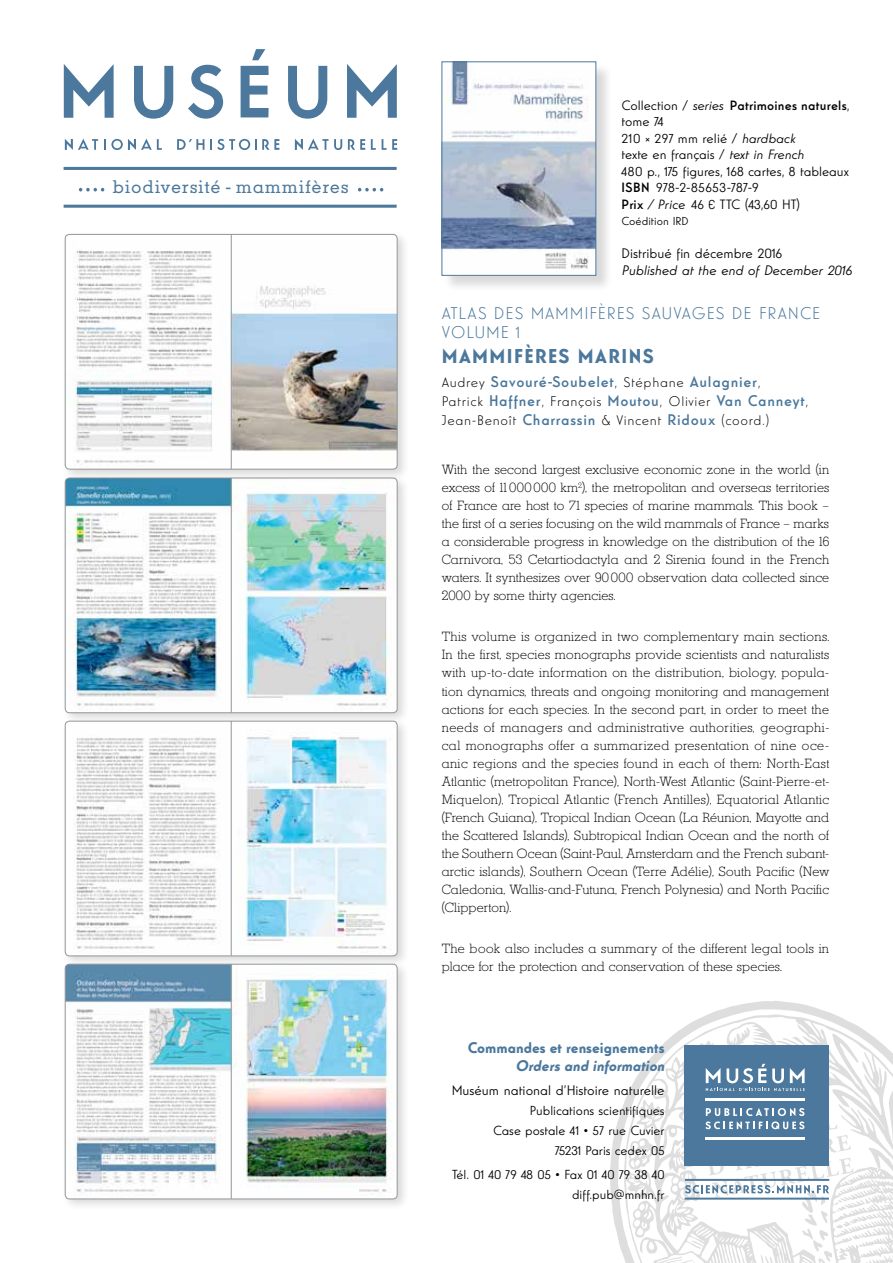
<style>
.page{position:relative;width:893px;height:1263px;background:#fff}
.page>*{position:absolute;margin:0;border:0;box-sizing:border-box;transform-origin:0 0}
.t1{font:700 19.5px "Guildford Pro";letter-spacing:.075em;color:#4b789c}
.t2{font:17.4px "Karnak Pro";letter-spacing:.07em;color:#4b789c}
.t3{font:300 16.5px/19.5px "Guildford Pro";letter-spacing:.05em;color:#4b789c}
.t4{font:500 15px "Guildford Pro";letter-spacing:.05em;color:#4b789c}
.t5{font:700 15px "Guildford Pro";color:#4b789c}
.t6{font:italic 700 15px "Guildford Pro";color:#4b789c}
.t7{font:300 13.5px/19.2px "Guildford Pro";letter-spacing:.05em;color:#000}
.t8{font:13.5px "Guildford Pro";color:#000}
.t9{font:italic 13.5px "Guildford Pro";color:#000}
.t10{font:13.2px/16.5px "Guildford Pro";color:#000}
.t11{font:300 12.75px/18px "Karnak Pro";letter-spacing:.01em;color:#000;text-align:justify}
.t12{font:12.75px/20px "Guildford Pro";color:#000;text-align:right}
.t13{font:11.25px "Guildford Pro";color:#000}
.s1{font-style:italic}
.s2{font-weight:500}
.s3{font-weight:300;font-size:13.5px;color:#000}
.s4{font-weight:500;font-size:15px;color:#4b789c}
.s5{font-weight:700}
</style>
<div class="page">
<svg style="left:610px;top:1001px;width:283px;height:256px"></svg>
<svg style="left:624px;top:1072px;width:269px;height:191px"></svg>
<div style="left:443px;top:62px;width:170px;height:230px;background:#000;opacity:.15"></div>
<svg style="left:441px;top:61px;width:155px;height:215px"></svg>
<svg style="left:64px;top:64px;width:50px;height:54px"></svg>
<svg style="left:134px;top:66px;width:39px;height:53px"></svg>
<svg style="left:188px;top:65px;width:35px;height:54px"></svg>
<svg style="left:288px;top:66px;width:39px;height:53px"></svg>
<svg style="left:347px;top:64px;width:50px;height:54px"></svg>
<svg style="left:241px;top:66px;width:28px;height:51px"></svg>
<svg style="left:252px;top:49px;width:13px;height:11px"></svg>
<svg style="left:65px;top:139px;width:33px;height:11px"></svg>
<svg style="left:104px;top:139px;width:58px;height:11px"></svg>
<svg style="left:210px;top:139px;width:46px;height:11px"></svg>
<svg style="left:262px;top:139px;width:17px;height:11px"></svg>
<svg style="left:295px;top:139px;width:33px;height:11px"></svg>
<svg style="left:334px;top:139px;width:8px;height:11px"></svg>
<svg style="left:348px;top:139px;width:17px;height:11px"></svg>
<svg style="left:371px;top:139px;width:5px;height:11px"></svg>
<svg style="left:382px;top:139px;width:15px;height:11px"></svg>
<svg style="left:177px;top:139px;width:27px;height:11px"></svg>
<hr style="left:64px;top:167px;width:333px;height:3px;background:#4b789c">
<hr style="left:64px;top:205px;width:333px;height:3px;background:#4b789c">
<svg style="left:79px;top:188px;width:25px;height:3px"></svg>
<svg style="left:358px;top:188px;width:25px;height:3px"></svg>
<div style="left:61px;top:474px;width:349px;height:251px;background:#000;opacity:.15"></div>
<img style="left:65px;top:482px;width:332px;height:231px">
<div style="left:65px;top:478px;width:332px;height:235px;border:1px solid #939598;border-radius:4px"></div>
<hr style="left:231px;top:478px;width:1px;height:234px;background:#939598">
<svg style="left:685px;top:1022px;width:186px;height:241px"></svg>
<hr style="left:685px;top:1197px;width:144px;height:2px;background:#4b789c">
<hr style="left:685px;top:1179px;width:144px;height:2px;background:#4b789c">
<div style="left:61px;top:717px;width:349px;height:251px;background:#000;opacity:.15"></div>
<img style="left:65px;top:721px;width:332px;height:235px">
<div style="left:65px;top:721px;width:332px;height:235px;border:1px solid #939598;border-radius:4px"></div>
<hr style="left:231px;top:721px;width:1px;height:235px;background:#939598">
<div style="left:61px;top:960px;width:349px;height:251px;background:#000;opacity:.15"></div>
<img style="left:65px;top:964px;width:332px;height:235px">
<div style="left:65px;top:964px;width:332px;height:235px;border:1px solid #939598;border-radius:4px"></div>
<hr style="left:231px;top:964px;width:1px;height:235px;background:#939598">
<div style="left:61px;top:230px;width:349px;height:252px;background:#000;opacity:.15"></div>
<img style="left:65px;top:234px;width:332px;height:235px">
<div style="left:65px;top:234px;width:332px;height:235px;border:1px solid #939598;border-radius:4px"></div>
<hr style="left:231px;top:234px;width:1px;height:235px;background:#939598">
<h2 class="t2" style="left:113px;top:175px;width:237px">biodiversité - mammifères</h2>
<p class="t10" style="left:622px;top:97px;width:230px">Collection / <span class="s1">series</span> <span class="s2">Patrimoines naturels</span>, tome 74<br>210 × 297 mm relié / <span class="s1">hardback<br></span>texte en français / <span class="s1">text in French<br></span>480 p., 175 figures, 168 cartes, 8 tableaux<br><span class="s2">ISBN</span> 978-2-85653-787-9<br><span class="s2">Prix</span> <span class="s1">/ Price</span> 46 € TTC (43,60 HT)</p>
<p class="t13" style="left:622px;top:214px;width:69px">Coédition IRD</p>
<p class="t8" style="left:622px;top:245px;width:162px">Distribué fin décembre 2016</p>
<p class="t9" style="left:622px;top:261px;width:232px">Published at the end of December 2016</p>
<p class="t3" style="left:442px;top:303px;width:380px">Atlas des mammifères sauvages de France volume 1</p>
<h1 class="t1" style="left:442px;top:343px;width:213px">Mamm ifères marins</h1>
<p class="t4" style="left:442px;top:371px;width:320px"><span class="s3">Audrey</span> Savouré-Soubelet<span class="s3">, Stéphane</span> Aulagnier<span class="s3">,</span></p>
<p class="t7" style="left:442px;top:392px;width:368px">Patrick <span class="s4">Haffner</span>, François <span class="s4">Moutou</span>, Olivier <span class="s4">Van Canneyt</span>,<br>Jean‑Benoît <span class="s4">Charrassin</span> &amp; Vincent <span class="s4">Ridoux</span> (coord.)</p>
<p class="t11" style="left:442px;top:461px;width:389px">With the second largest exclusive economic zone in the world (in excess of 11 000 000 km<sup>2</sup>), the metropolitan and overseas territories of France are host to 71 species of marine mammals. This book – the first of a series focusing on the wild mammals of France – marks a considerable progress in knowledge on the distribution of the 16<br>Carnivora, 53 Cetartiodactyla and 2 Sirenia found in the French waters. It synthesizes over 90 000 observation data collected since 2000 by some thirty agencies.</p>
<p class="t11" style="left:442px;top:628px;width:389px">This volume is organized in two complementary main sections.<br>In the first, species monographs provide scientists and naturalists with up-to-date information on the distribution, biology, popula&shy;tion dynamics, threats and ongoing monitoring and management actions for each species. In the second part, in order to meet the needs of managers and administrative authorities, geographi&shy;cal monographs offer a summarized presentation of nine oce&shy;anic regions and the species found in each of them: North-East Atlantic (metropolitan France), North-West Atlantic (Saint-Pierre-et-Miquelon), Tropical Atlantic (French Antilles), Equatorial Atlantic (French Guiana), Tropical Indian Ocean (La Réunion, Mayotte and the Scattered Islands), Subtropical Indian Ocean and the north of the Southern Ocean (Saint-Paul, Amsterdam and the French subant&shy;arctic islands), Southern Ocean (Terre Adélie), South Pacific (New Caledonia, Wallis-and-Futuna, French Polynesia) and North Pacific (Clipperton).</p>
<p class="t11" style="left:442px;top:939px;width:389px">The book also includes a summary of the different legal tools in place for the protection and conservation of these species.</p>
<p class="t5" style="left:468px;top:1038px;width:198px">Commandes et renseignements</p>
<p class="t6" style="left:516px;top:1056px;width:154px">Orders and information</p>
<p class="t8" style="left:452px;top:1081px;width:214px">Muséum national d’Histoire naturelle</p>
<p class="t12" style="left:493px;top:1100px;width:173px">Publications scientifiques<br>Case postale 41 <span class="s5">•</span> 57 rue Cuvier<br>75231 Paris cedex 05</p>
<p class="t12" style="left:452px;top:1164px;width:214px">Tél. 01 40 79 48 05 <span class="s5">•</span> Fax 01 40 79 38 40 diff.pub@mnhn.fr</p>
</div>
